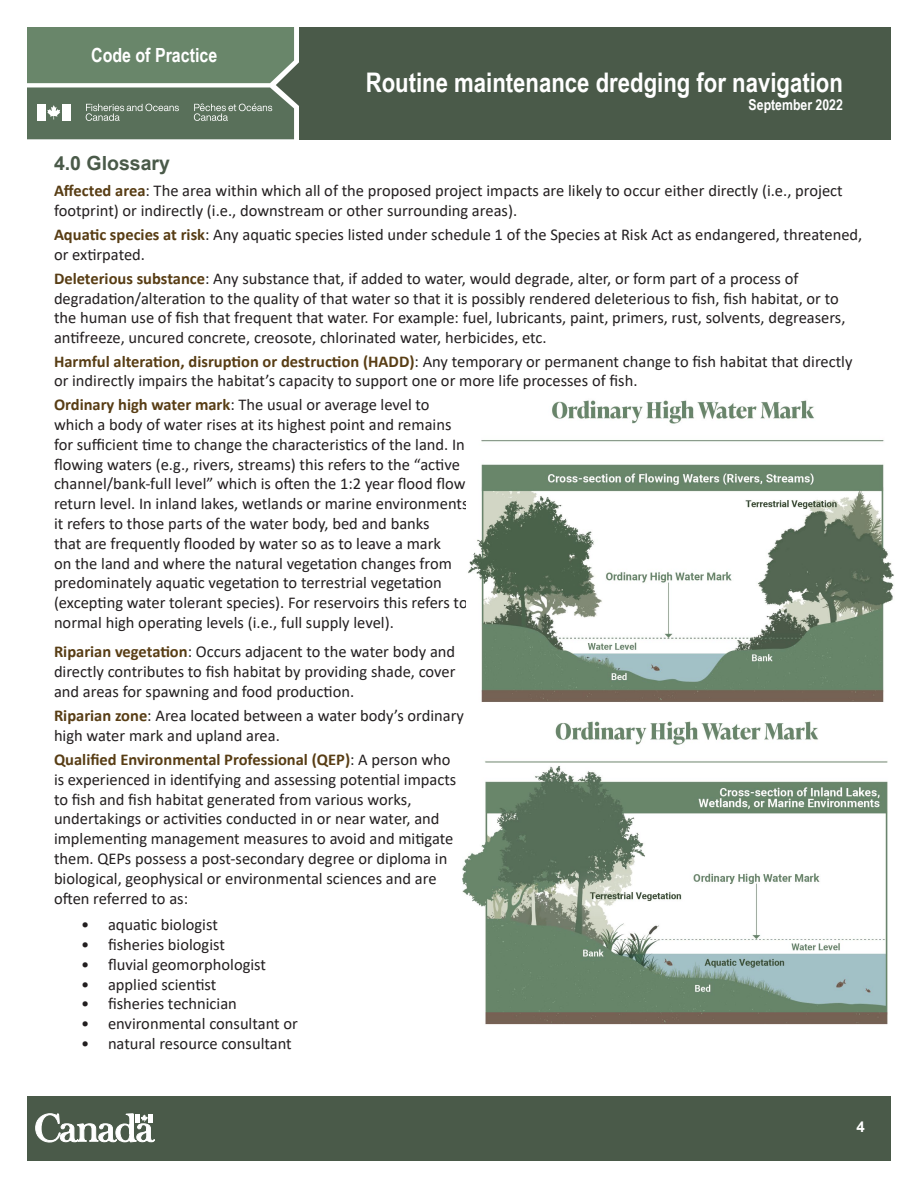
<style>
.page{position:relative;width:918px;height:1188px;background:#fff}
.page>*{position:absolute;margin:0;border:0;box-sizing:border-box;transform-origin:0 0}
.t1{font:700 27px "Arial Narrow";color:#fff}
.t2{font:700 19.5px "Arial Narrow";color:#fff}
.Heading_1{font:700 19.5px "Arial";color:#4a5a49}
.t3{font:16.5px/19.8px "Calibri";color:#231f20}
.t4{font:700 15px "Arial Narrow";color:#fff}
.t5{font:700 15px "Arial";color:#fff}
.s1{font-weight:700;color:#583d14}
</style>
<div class="page">
<div style="left:300px;top:27px;width:591px;height:112px;background:#4a5a49"></div>
<svg style="left:27px;top:27px;width:273px;height:112px;background:#6d856e"></svg>
<div style="left:37px;top:104px;width:8px;height:17px;background:#fff"></div>
<div style="left:27px;top:1096px;width:864px;height:65px;background:#4a5a49"></div>
<svg style="left:36px;top:1114px;width:118px;height:28px"></svg>
<img style="left:468px;top:400px;width:426px;height:302px">
<img style="left:463px;top:721px;width:425px;height:304px">
<p class="t2" style="left:91px;top:40px;width:128px">Code of Practice</p>
<h1 class="t1" style="left:366px;top:62px;width:479px">Routine maintenance dredging for navigation</h1>
<p class="t4" style="left:749px;top:94px;width:96px">September 2022</p>
<h1 class="Heading_1" style="left:54px;top:149px;width:117px">4.0 Glossary</h1>
<p class="t3" style="left:54px;top:181px;width:790px"><span class="s1">Affected area</span>: The area within which all of the proposed project impacts are likely to occur either directly (i.e., project footprint) or indirectly (i.e., downstream or other surrounding areas).</p>
<p class="t3" style="left:54px;top:224px;width:810px"><span class="s1">Aquatic species at risk</span>: Any aquatic species listed under schedule 1 of the Species at Risk Act as endangered, threatened, or extirpated.</p>
<p class="t3" style="left:54px;top:268px;width:793px"><span class="s1">Deleterious substance</span>: Any substance that, if added to water, would degrade, alter, or form part of a process of degradation/alteration to the quality of that water so that it is possibly rendered deleterious to fish, fish habitat, or to the human use of fish that frequent that water. For example: fuel, lubricants, paint, primers, rust, solvents, degreasers, antifreeze, uncured concrete, creosote, chlorinated water, herbicides, etc.</p>
<p class="t3" style="left:54px;top:351px;width:800px"><span class="s1">Harmful alteration, disruption or destruction (HADD)</span>: Any temporary or permanent change to fish habitat that directly or indirectly impairs the habitat’s capacity to support one or more life processes of fish.</p>
<p class="t3" style="left:54px;top:394px;width:416px"><span class="s1">Ordinary high water mark</span>: The usual or average level to which a body of water rises at its highest point and remains for sufficient time to change the characteristics of the land. In flowing waters (e.g., rivers, streams) this refers to the “active channel/bank-full level” which is often the 1:2 year flood flow return level. In inland lakes, wetlands or marine environments it refers to those parts of the water body, bed and banks<br>that are frequently flooded by water so as to leave a mark<br>on the land and where the natural vegetation changes from predominately aquatic vegetation to terrestrial vegetation (excepting water tolerant species). For reservoirs this refers to normal high operating levels (i.e., full supply level).</p>
<p class="t3" style="left:54px;top:641px;width:403px;text-align:justify"><span class="s1">Riparian vegetation</span>: Occurs adjacent to the water body and directly contributes to fish habitat by providing shade, cover and areas for spawning and food production.</p>
<p class="t3" style="left:54px;top:705px;width:412px"><span class="s1">Riparian zone</span>: Area located between a water body’s ordinary high water mark and upland area.</p>
<p class="t3" style="left:54px;top:749px;width:404px"><span class="s1">Qualified Environmental Professional (QEP)</span>: A person who is experienced in identifying and assessing potential impacts to fish and fish habitat generated from various works, undertakings or activities conducted in or near water, and implementing management measures to avoid and mitigate them. QEPs possess a post-secondary degree or diploma in biological, geophysical or environmental sciences and are often referred to as:</p>
<p class="t3" style="left:81px;top:914px;width:138px">• aquatic biologist</p>
<p class="t3" style="left:81px;top:934px;width:145px">• fisheries biologist</p>
<p class="t3" style="left:81px;top:954px;width:187px">• fluvial geomorphologist</p>
<p class="t3" style="left:81px;top:974px;width:137px">• applied scientist</p>
<p class="t3" style="left:81px;top:994px;width:157px">• fisheries technician</p>
<p class="t3" style="left:81px;top:1013px;width:218px">• environmental consultant or</p>
<p class="t3" style="left:81px;top:1033px;width:212px">• natural resource consultant</p>
<p class="t5" style="left:857px;top:1117px;width:10px">4</p>
</div>
